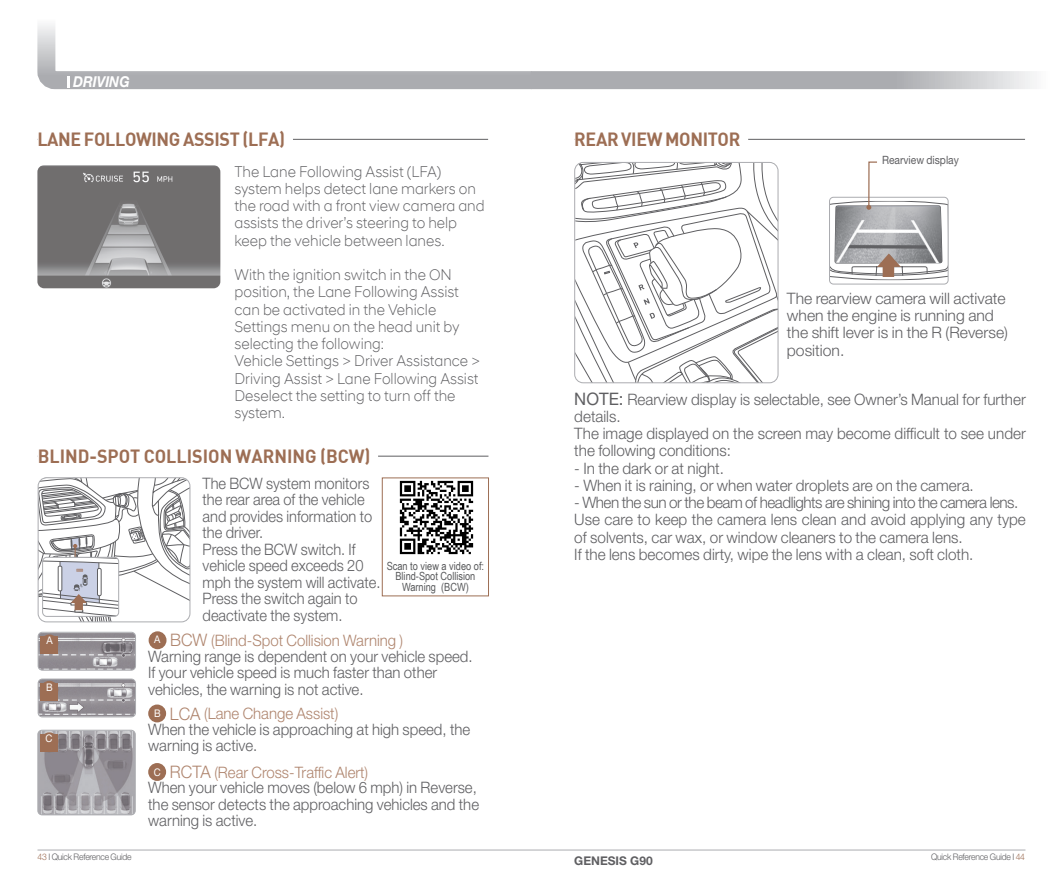
<style>
.page{position:relative;width:1063px;height:893px;background:#fff}
.page>*{position:absolute;margin:0;border:0;box-sizing:border-box;transform-origin:0 0}
.Section_Title{font:18.75px "Dinbol";letter-spacing:-.02em;color:#9d6e54;scale:.95 1}
.Section_Title-2{font:18.75px "Dinbol";color:#9d6e54;scale:.95 1}
.ƒ_º___ªøÎ{font:300 15.75px/17.2px "Hyundai Sans Head Office";color:#5f5f62;scale:.95 1}
.ƒ_º___ªøÎ-2{font:300 15.75px/17.2px "Helvetica Neue LT Std";color:#5f5f62}
.캡션_내용{font:300 15.75px/16.5px "Helvetica Neue LT Std";color:#5f5f62;scale:.95 1}
.캡션_내용-2{font:300 15.75px/16.5px "Helvetica Neue LT Std";color:#5f5f62;scale:.93 1}
.캡션_내용-3{font:300 15.75px/17.2px "Helvetica Neue LT Std";color:#5f5f62}
.캡션_내용-4{font:300 15.75px "Helvetica Neue LT Std";color:#af856e;scale:.95 1}
.ƒ_º___ªøÎ-3{font:300 15.75px "Helvetica Neue LT Std";letter-spacing:-.03em;color:#5f5f62}
.t1{font:italic 700 15px "Helvetica Neue LT Std";color:#fff;scale:.9 1}
.t2{font:700 12px "Helvetica Neue LT Std";color:#5f5f62}
.ƒ_º___ªøÎ-4{font:11.4px "Helvetica Neue LT Std";color:#5f5f62;scale:.9 1}
.t3{font:11.25px "Arial Narrow";color:#57585a}
.t4{font:10.5px "Helvetica Neue LT Std";color:#fff;scale:.92 1}
.t5{font:300 9px "Helvetica Neue LT Std";letter-spacing:-.025em;color:#5f5f62;scale:.95 1}
.s1{font-size:17.25px}
.s2{font-weight:400;font-size:17.25px}
.s3{color:#9d6e54}
</style>
<div class="page">
<svg style="left:37px;top:25px;width:475px;height:65px"></svg>
<svg style="left:512px;top:71px;width:522px;height:19px;background:#b8b9bc"></svg>
<hr style="left:38px;top:850px;width:987px;height:1px;background:#abacb0">
<svg style="left:67px;top:77px;width:3px;height:11px"></svg>
<div style="left:149px;top:631px;width:18px;height:18px;background:#9d6e54;border-radius:50%"></div>
<div style="left:148px;top:704px;width:18px;height:18px;background:#9d6e54;border-radius:50%"></div>
<div style="left:148px;top:763px;width:18px;height:18px;background:#9d6e54;border-radius:50%"></div>
<svg style="left:38px;top:478px;width:152px;height:144px"></svg>
<div style="left:42px;top:557px;width:77px;height:60px;border:1px solid #abacb0;border-radius:4px"></div>
<img style="left:38px;top:632px;width:98px;height:38px">
<div style="left:38px;top:632px;width:98px;height:38px;border:1px solid #abacb0;border-radius:4px"></div>
<img style="left:38px;top:679px;width:98px;height:38px">
<div style="left:38px;top:679px;width:98px;height:38px;border:1px solid #abacb0;border-radius:4px"></div>
<img style="left:38px;top:730px;width:97px;height:85px">
<div style="left:38px;top:730px;width:97px;height:85px;border:1px solid #abacb0;border-radius:4px"></div>
<svg style="left:40px;top:634px;width:18px;height:18px"></svg>
<div style="left:41px;top:636px;width:17px;height:17px;background:#9d6e54"></div>
<div style="left:40px;top:681px;width:18px;height:18px;background:#9d6e54;border-radius:50%"></div>
<div style="left:41px;top:683px;width:17px;height:17px;background:#9d6e54"></div>
<div style="left:40px;top:732px;width:18px;height:18px;background:#9d6e54;border-radius:50%"></div>
<div style="left:40px;top:735px;width:18px;height:17px;background:#9d6e54"></div>
<hr style="left:38px;top:456px;width:450px;height:1px;background:#5f5f62">
<div style="left:38px;top:454px;width:340px;height:5px;background:#fff"></div>
<img style="left:399px;top:481px;width:75px;height:74px">
<div style="left:382px;top:477px;width:107px;height:119px;border:1px solid #9d6e54"></div>
<svg style="left:575px;top:162px;width:203px;height:221px"></svg>
<div style="left:574px;top:162px;width:204px;height:221px;border:1px solid #abacb0;border-radius:9px"></div>
<hr style="left:574px;top:139px;width:451px;height:1px;background:#5f5f62">
<div style="left:574px;top:137px;width:174px;height:5px;background:#fff"></div>
<div style="left:829px;top:197px;width:119px;height:87px;border:1px solid #abacb0;border-radius:4px"></div>
<svg style="left:830px;top:161px;width:118px;height:119px"></svg>
<hr style="left:37px;top:139px;width:451px;height:1px;background:#5f5f62">
<div style="left:37px;top:137px;width:256px;height:5px;background:#fff"></div>
<img style="left:37px;top:165px;width:183px;height:123px">
<p class="t1" style="left:73px;top:73px;width:64px">DRIVING</p>
<p class="Section_Title" style="left:37px;top:127px;width:262px">LANE FOLLOWING ASSIST (LFA)</p>
<p class="ƒ_º___ªøÎ" style="left:234px;top:163px;width:265px">The Lane Following Assist (LFA) system helps detect lane markers on the road with a front view camera and assists the driver’s steering to help keep the vehicle between lanes.</p>
<p class="ƒ_º___ªøÎ" style="left:234px;top:266px;width:230px">With the ignition switch in the ON</p>
<p class="ƒ_º___ªøÎ" style="left:234px;top:283px;width:238px">position, the Lane Following Assist</p>
<p class="ƒ_º___ªøÎ" style="left:234px;top:301px;width:238px">can be activated in the Vehicle<br>Settings menu on the head unit by selecting the following:</p>
<p class="ƒ_º___ªøÎ" style="left:234px;top:352px;width:260px">Vehicle Settings &gt; Driver Assistance &gt;<br>Driving Assist &gt; Lane Following Assist</p>
<p class="ƒ_º___ªøÎ" style="left:234px;top:387px;width:234px">Deselect the setting to turn off the</p>
<p class="ƒ_º___ªøÎ" style="left:234px;top:404px;width:55px">system.</p>
<p class="Section_Title-2" style="left:38px;top:444px;width:352px">BLIND-SPOT COLLISION WARNING (BCW)</p>
<p class="캡션_내용-2" style="left:203px;top:474px;width:184px">The BCW system monitors the rear area of the vehicle and provides information to the driver.</p>
<p class="캡션_내용-2" style="left:203px;top:540px;width:193px">Press the BCW switch. If vehicle speed exceeds 20 mph the system will activate.<br>Press the switch again to deactivate the system.</p>
<p class="t3" style="left:387px;top:558px;width:99px">Scan to view a video of:</p>
<p class="t3" style="left:395px;top:568px;width:81px">Blind-Spot Collision</p>
<p class="t3" style="left:402px;top:579px;width:68px">Warning (BCW)</p>
<p class="t4" style="left:46px;top:634px;width:8px">A</p>
<p class="t4" style="left:46px;top:681px;width:9px">B</p>
<p class="t4" style="left:45px;top:732px;width:9px">C</p>
<p class="t4" style="left:154px;top:633px;width:8px">A</p>
<p class="캡션_내용-4" style="left:170px;top:631px;width:247px"><span class="s1">BCW</span> (Blind-Spot Collision Warning )</p>
<p class="캡션_내용" style="left:148px;top:647px;width:343px">Warning range is dependent on your vehicle speed.<br>If your vehicle speed is much faster than other vehicles, the warning is not active.</p>
<p class="t4" style="left:154px;top:707px;width:9px">B</p>
<p class="캡션_내용-4" style="left:170px;top:704px;width:179px"><span class="s1">LCA</span> (Lane Change Assist)</p>
<p class="캡션_내용" style="left:148px;top:721px;width:340px">When the vehicle is approaching at high speed, the warning is active.</p>
<p class="t4" style="left:154px;top:766px;width:9px">C</p>
<p class="캡션_내용-4" style="left:170px;top:762px;width:210px"><span class="s1">RCTA</span> (Rear Cross-Traffic Alert)</p>
<p class="캡션_내용" style="left:148px;top:779px;width:350px">When your vehicle moves (below 6 mph) in Reverse, the sensor detects the approaching vehicles and the warning is active.</p>
<p class="Section_Title" style="left:574px;top:127px;width:176px">REAR VIEW MONITOR</p>
<p class="ƒ_º___ªøÎ-4" style="left:882px;top:153px;width:87px">Rearview display</p>
<p class="캡션_내용-3" style="left:787px;top:289px;width:220px">The rearview camera will activate when the engine is running and</p>
<p class="캡션_내용-3" style="left:787px;top:324px;width:223px">the shift lever is in the R (Reverse) position.</p>
<p class="ƒ_º___ªøÎ-2" style="left:574px;top:390px;width:453px"><span class="s2">NOTE:</span> Rearview display is selectable, see Owner’s Manual for further details.</p>
<p class="ƒ_º___ªøÎ-2" style="left:574px;top:425px;width:453px">The image displayed on the screen may become difficult to see under the following conditions:</p>
<p class="ƒ_º___ªøÎ-2" style="left:574px;top:459px;width:151px">- In the dark or at night.</p>
<p class="ƒ_º___ªøÎ-2" style="left:574px;top:476px;width:401px">- When it is raining, or when water droplets are on the camera.</p>
<p class="ƒ_º___ªøÎ-3" style="left:574px;top:493px;width:446px">- When the sun or the beam of headlights are shining into the camera lens.</p>
<p class="ƒ_º___ªøÎ-2" style="left:574px;top:511px;width:453px">Use care to keep the camera lens clean and avoid applying any type of solvents, car wax, or window cleaners to the camera lens.</p>
<p class="ƒ_º___ªøÎ-2" style="left:574px;top:545px;width:401px">If the lens becomes dirty, wipe the lens with a clean, soft cloth.</p>
<p class="t5" style="left:38px;top:851px;width:100px"><span class="s3">43</span> I Quick Reference Guide</p>
<p class="t5" style="left:931px;top:851px;width:100px">Quick Reference Guide I <span class="s3">44</span></p>
<p class="t2" style="left:574px;top:853px;width:80px">GENESIS G90</p>
</div>
